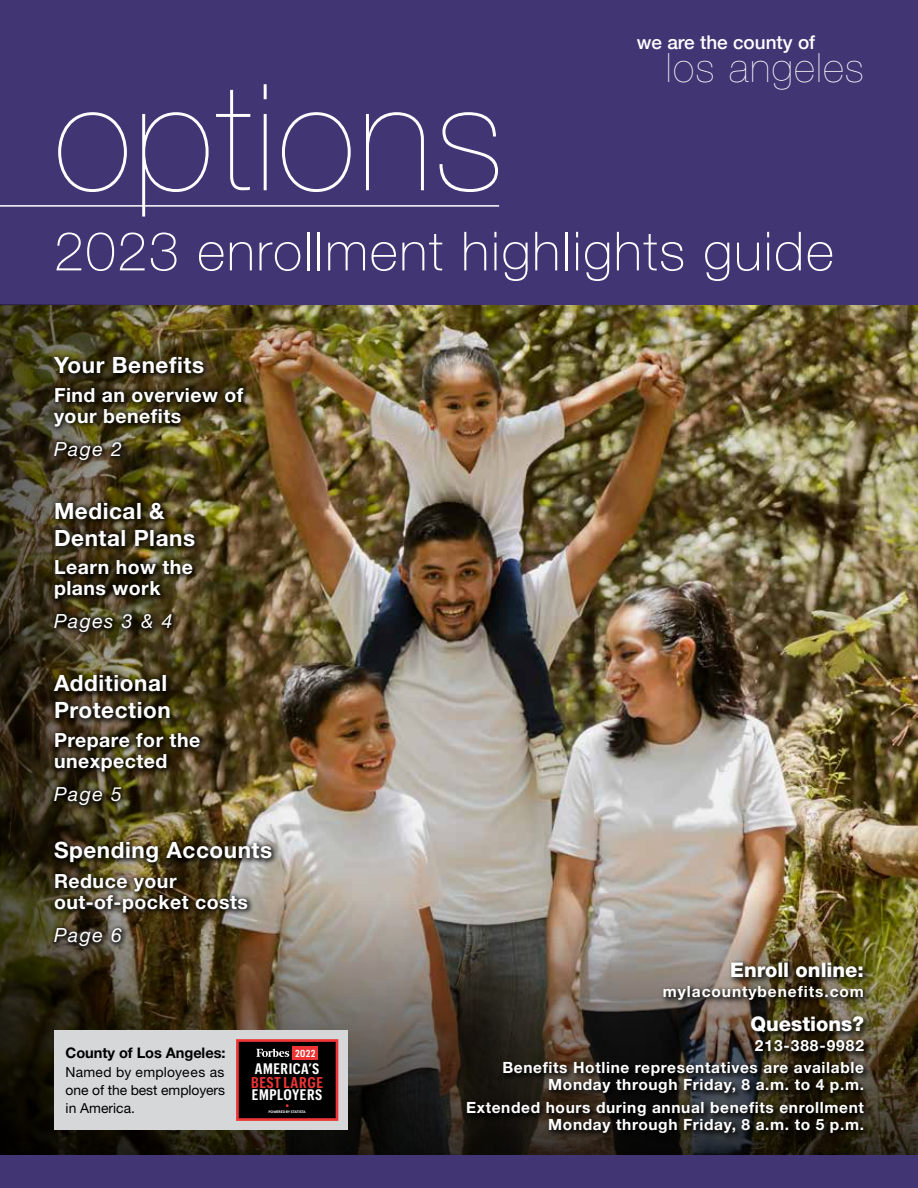
<style>
.page{position:relative;width:918px;height:1188px;background:#fff}
.page>*{position:absolute;margin:0;border:0;box-sizing:border-box;transform-origin:0 0}
.t1{font:200 148.5px "Helvetica Neue LT Std";letter-spacing:.02em;color:#fff}
.t2{font:100 54px "Helvetica Neue LT Std";letter-spacing:.03em;color:#fff}
.t3{font:200 40.5px "Helvetica Neue LT Std";letter-spacing:.04em;color:#fff}
.t4{font:700 22.5px/27px "Helvetica Neue LT Std";letter-spacing:.025em;color:#fff}
.t5{font:800 20.1px "Helvetica Neue LT Std";color:#fff}
.t6{font:700 19.5px/21px "Helvetica Neue LT Std";letter-spacing:.025em;color:#fff}
.t7{font:italic 19.5px "Helvetica Neue LT Std";letter-spacing:.075em;color:#fff}
.t8{font:500 18.9px "Helvetica Neue";color:#fff}
.t9{font:700 15.45px/21.6px "Helvetica Neue LT Std";letter-spacing:.04em;color:#fff;text-align:right}
.t10{font:700 15.45px "Helvetica Neue LT Std";letter-spacing:.06em;color:#fff}
.t11{font:600 15.3px "Graphik Cond";letter-spacing:.04em;color:#ee3434}
.t12{font:600 15px "Graphik Cond";letter-spacing:.04em;color:#fff}
.t13{font:700 14.7px "Helvetica Neue LT Std";letter-spacing:-.005em;color:#000}
.t14{font:13.8px/18px "Helvetica Neue LT Std";color:#000;text-align:justify}
.t15{font:600 10.05px "Graphik Cond";color:#fff}
.t16{font:600 3.45px "Euclid Circular B";letter-spacing:-.015em;color:#fff}
</style>
<div class="page">
<img style="left:330px;top:305px;width:588px;height:521px">
<img style="left:330px;top:826px;width:588px;height:329px">
<img style="left:175px;top:305px;width:155px;height:850px">
<div style="left:0;top:0;width:918px;height:305px;background:#423574"></div>
<hr style="left:0;top:205px;width:499px;height:2px;background:#fff">
<svg style="left:0;top:305px;width:175px;height:850px;background:#302a15"></svg>
<div style="left:0;top:1155px;width:918px;height:33px;background:#423574"></div>
<div style="left:54px;top:1030px;width:294px;height:100px;background:#d5d7d8"></div>
<svg style="left:236px;top:1039px;width:102px;height:82px;background:#2a0c0c"></svg>
<div style="left:463px;top:958px;width:409px;height:183px;background:#000;opacity:.7"></div>
<div style="left:49px;top:352px;width:230px;height:600px;background:#000;opacity:.7"></div>
<p class="t8" style="left:637px;top:27px;width:180px">we are the county of</p>
<h3 class="t3" style="left:666px;top:44px;width:199px">los angeles</h3>
<h1 class="t1" style="left:54px;top:52px;width:451px">options</h1>
<h2 class="t2" style="left:54px;top:220px;width:781px">2023 enrollment highlights guide</h2>
<h3 class="t4" style="left:54px;top:351px;width:152px">Your Benefits</h3>
<p class="t6" style="left:54px;top:384px;width:191px">Find an overview of your benefits</p>
<p class="t7" style="left:54px;top:437px;width:69px">Page 2</p>
<h3 class="t4" style="left:54px;top:497px;width:143px">Medical &amp;<br>Dental Plans</h3>
<p class="t6" style="left:54px;top:556px;width:141px">Learn how the plans work</p>
<p class="t7" style="left:54px;top:609px;width:120px">Pages 3 &amp; 4</p>
<h3 class="t4" style="left:54px;top:669px;width:118px">Additional<br>Protection</h3>
<p class="t6" style="left:54px;top:729px;width:148px">Prepare for the unexpected</p>
<p class="t7" style="left:54px;top:782px;width:69px">Page 5</p>
<h3 class="t4" style="left:54px;top:836px;width:220px">Spending Accounts</h3>
<p class="t6" style="left:54px;top:870px;width:196px">Reduce your out-of-pocket costs</p>
<p class="t7" style="left:54px;top:923px;width:69px">Page 6</p>
<p class="t13" style="left:66px;top:1044px;width:161px">County of Los Angeles:</p>
<p class="t15" style="left:295px;top:1046px;width:22px">2022</p>
<p class="t14" style="left:66px;top:1063px;width:161px">Named by employees as one of the best employers in America.</p>
<p class="t12" style="left:255px;top:1058px;width:66px">AMERICA’S</p>
<p class="t11" style="left:251px;top:1071px;width:73px">BEST LARGE</p>
<p class="t12" style="left:252px;top:1084px;width:72px">EMPLOYERS</p>
<p class="t16" style="left:269px;top:1110px;width:39px">POWERED BY STATISTA</p>
<h3 class="t5" style="left:730px;top:958px;width:135px">Enroll online:</h3>
<p class="t10" style="left:663px;top:982px;width:203px">mylacountybenefits.com</p>
<h3 class="t5" style="left:750px;top:1012px;width:115px">Questions?</h3>
<p class="t9" style="left:502px;top:1035px;width:363px">213-388-9982<br>Benefits Hotline representatives are available</p>
<p class="t9" style="left:466px;top:1072px;width:399px;line-height:23.1px">Monday through Friday, 8 a.m. to 4 p.m.<br>Extended hours during annual benefits enrollment</p>
<p class="t9" style="left:548px;top:1113px;width:317px">Monday through Friday, 8 a.m. to 5 p.m.</p>
</div>
